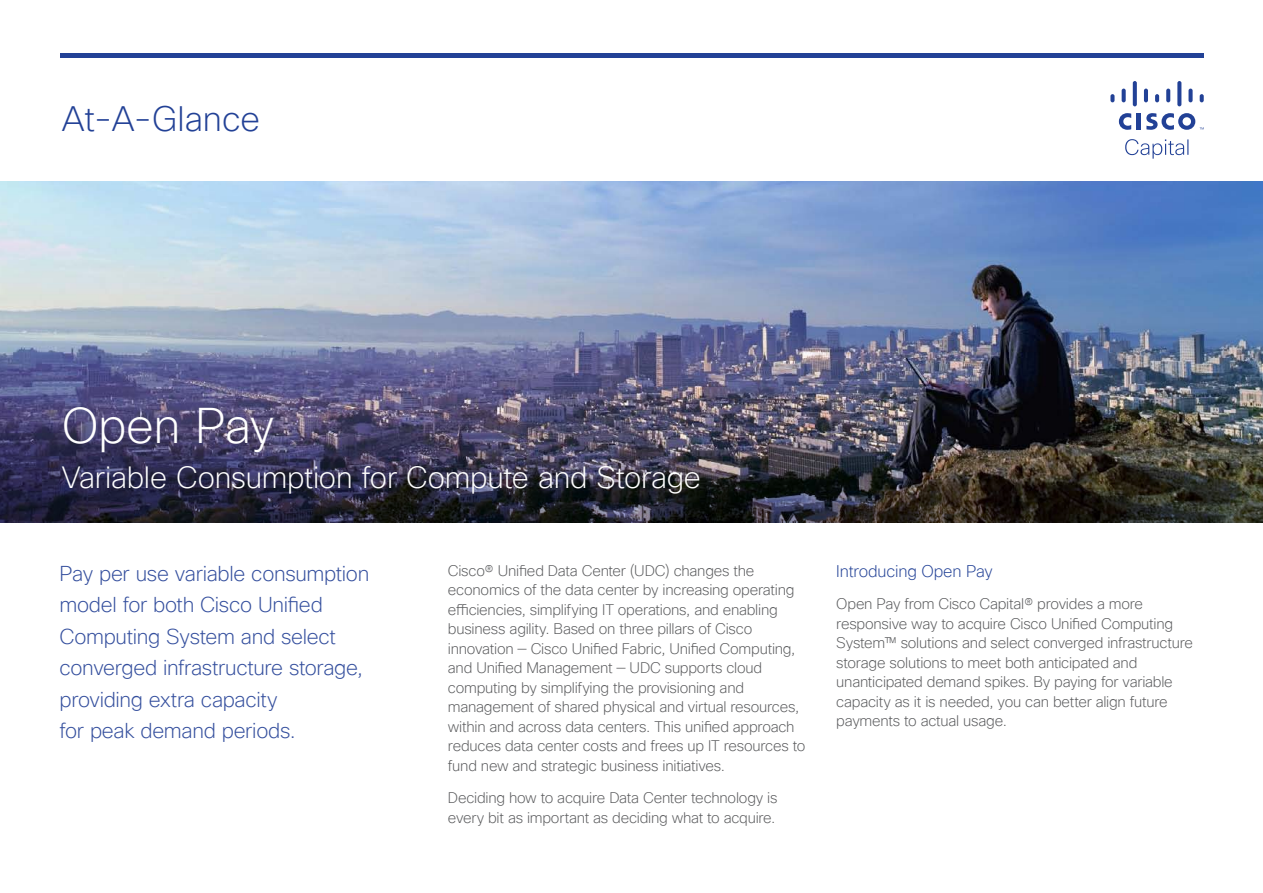
<style>
.page{position:relative;width:1263px;height:893px;background:#fff}
.page>*{position:absolute;margin:0;border:0;box-sizing:border-box;transform-origin:0 0}
.t1{font:200 48.9px "Cisco Sans TT";letter-spacing:-.015em;color:#fff}
.t2{font:200 34.5px "Cisco Sans TT";color:#224196}
.t3{font:200 30px "Cisco Sans TT";letter-spacing:-.005em;color:#fff}
.t4{font:200 21px/31.5px "Cisco Sans TT";letter-spacing:-.015em;color:#334e9d}
.t5{font:200 16.5px "Cisco Sans TT";letter-spacing:-.01em;color:#224196}
.t6{font:200 15px/19.5px "Cisco Sans TT";letter-spacing:-.015em;color:#57585a}
</style>
<div class="page">
<img style="left:0;top:181px;width:1263px;height:206px">
<hr style="left:60px;top:53px;width:1144px;height:4px;background:#224196">
<svg style="left:1125px;top:139px;width:63px;height:20px"></svg>
<hr style="left:1137px;top:113px;width:4px;height:16px;background:#224196">
<svg style="left:1119px;top:113px;width:12px;height:17px"></svg>
<svg style="left:1110px;top:94px;width:4px;height:8px"></svg>
<svg style="left:1122px;top:89px;width:4px;height:13px"></svg>
<svg style="left:1133px;top:81px;width:4px;height:25px"></svg>
<hr style="left:1144px;top:89px;width:4px;height:13px;background:#224196;border-radius:2px">
<svg style="left:1155px;top:94px;width:4px;height:8px"></svg>
<svg style="left:1166px;top:89px;width:4px;height:13px"></svg>
<svg style="left:1177px;top:81px;width:4px;height:25px"></svg>
<svg style="left:1188px;top:89px;width:4px;height:13px"></svg>
<svg style="left:1200px;top:94px;width:4px;height:8px"></svg>
<svg style="left:1146px;top:113px;width:58px;height:17px"></svg>
<img style="left:0;top:387px;width:1263px;height:135px">
<p class="t2" style="left:62px;top:97px;width:200px">At-A-Glance</p>
<p class="t1" style="left:62px;top:394px;width:214px">Open Pay</p>
<p class="t3" style="left:62px;top:458px;width:641px">Variable Consumption for Compute and Storage</p>
<p class="t4" style="left:60px;top:557px;width:311px">Pay per use variable consumption model for both Cisco Unified<br>Computing System and select converged infrastructure storage, providing extra capacity<br>for peak demand periods.</p>
<p class="t6" style="left:448px;top:561px;width:359px">Cisco® Unified Data Center (UDC) changes the economics of the data center by increasing operating efficiencies, simplifying IT operations, and enabling business agility. Based on three pillars of Cisco innovation — Cisco Unified Fabric, Unified Computing, and Unified Management — UDC supports cloud computing by simplifying the provisioning and management of shared physical and virtual resources, within and across data centers. This unified approach reduces data center costs and frees up IT resources to fund new and strategic business initiatives.</p>
<p class="t6" style="left:448px;top:788px;width:331px">Deciding how to acquire Data Center technology is every bit as important as deciding what to acquire.</p>
<p class="t5" style="left:836px;top:561px;width:158px">Introducing Open Pay</p>
<p class="t6" style="left:836px;top:594px;width:358px">Open Pay from Cisco Capital® provides a more responsive way to acquire Cisco Unified Computing System™ solutions and select converged infrastructure storage solutions to meet both anticipated and unanticipated demand spikes. By paying for variable capacity as it is needed, you can better align future payments to actual usage.</p>
</div>
